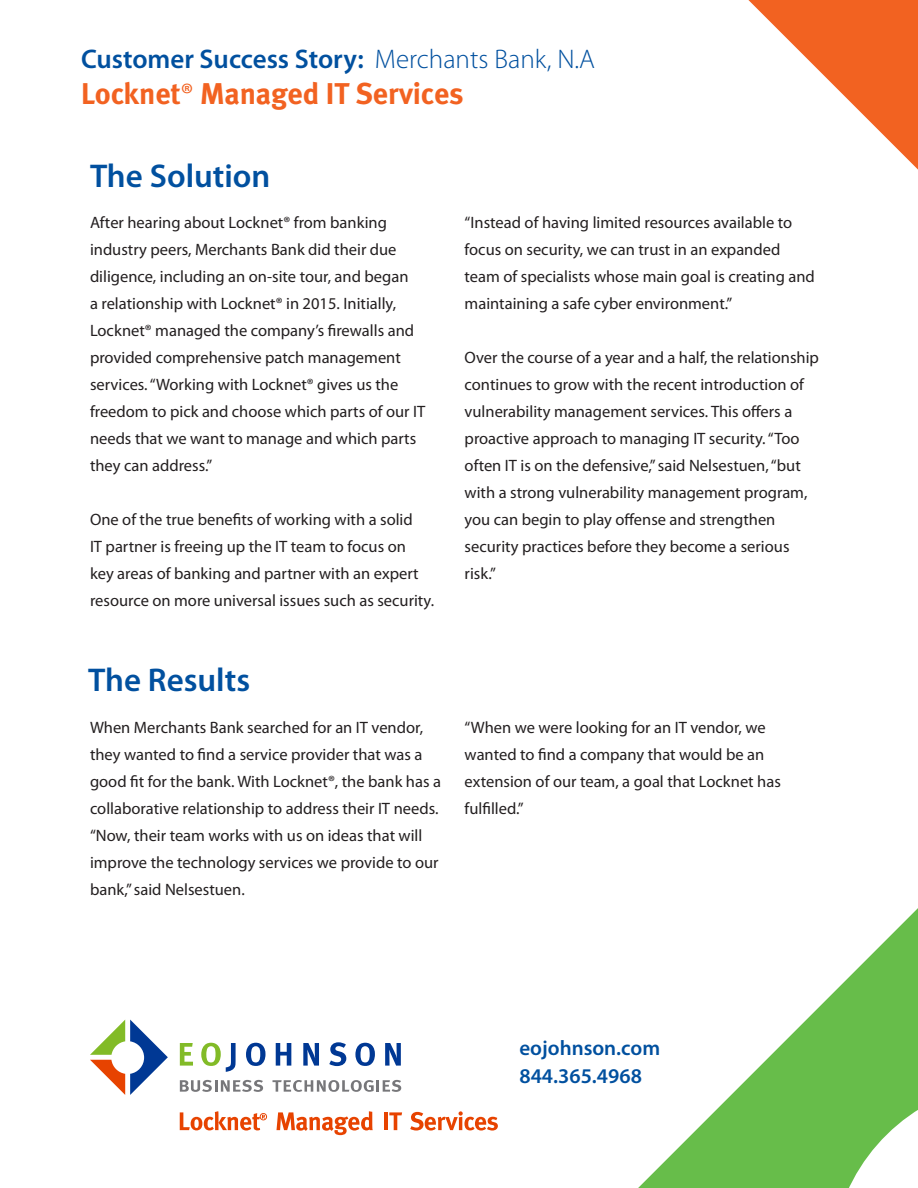
<style>
.page{position:relative;width:918px;height:1188px;background:#fff}
.page>*{position:absolute;margin:0;border:0;box-sizing:border-box;transform-origin:0 0}
.Challenge{font:600 33px "Myriad Pro";color:#01509f}
.t1{font:700 30px "Meta";color:#f26221}
.t2{font:600 27px "Myriad Pro";color:#01509f}
.t3{font:600 21px "Myriad Pro";color:#01509f}
.body_text{font:16.5px/27px "Myriad Pro";color:#231f20}
.s1{font-weight:300}
.s2{font-family:"Myriad Pro";font-weight:400}
</style>
<div class="page">
<svg style="left:748px;top:0;width:170px;height:170px"></svg>
<svg style="left:638px;top:908px;width:280px;height:280px"></svg>
<svg style="left:180px;top:1043px;width:13px;height:23px"></svg>
<svg style="left:201px;top:1043px;width:35px;height:29px"></svg>
<svg style="left:246px;top:1043px;width:20px;height:23px"></svg>
<svg style="left:276px;top:1043px;width:15px;height:23px"></svg>
<svg style="left:303px;top:1043px;width:16px;height:23px"></svg>
<svg style="left:329px;top:1042px;width:17px;height:24px"></svg>
<svg style="left:355px;top:1043px;width:20px;height:23px"></svg>
<svg style="left:385px;top:1043px;width:16px;height:23px"></svg>
<svg style="left:180px;top:1080px;width:83px;height:12px"></svg>
<svg style="left:273px;top:1080px;width:128px;height:12px"></svg>
<svg style="left:90px;top:1020px;width:78px;height:75px"></svg>
<svg style="left:180px;top:1111px;width:87px;height:20px"></svg>
<svg style="left:276px;top:1111px;width:97px;height:24px"></svg>
<hr style="left:384px;top:1112px;width:4px;height:18px;background:#e74300">
<svg style="left:389px;top:1112px;width:13px;height:18px"></svg>
<svg style="left:410px;top:1111px;width:88px;height:20px"></svg>
<p class="t2" style="left:81px;top:43px;width:516px">Customer Success Story: <span class="s1">Merchants Bank, N.A</span></p>
<p class="t1" style="left:81px;top:75px;width:384px">Locknet<span class="s2">®</span> Managed IT Services</p>
<p class="Challenge" style="left:90px;top:157px;width:182px">The Solution</p>
<p class="body_text" style="left:90px;top:210px;width:337px">After hearing about Locknet® from banking industry peers, Merchants Bank did their due diligence, including an on-site tour, and began<br>a relationship with Locknet® in 2015. Initially, Locknet® managed the company’s firewalls and provided comprehensive patch management services. “Working with Locknet® gives us the freedom to pick and choose which parts of our IT needs that we want to manage and which parts they can address.”</p>
<p class="body_text" style="left:90px;top:507px;width:346px">One of the true benefits of working with a solid<br>IT partner is freeing up the IT team to focus on<br>key areas of banking and partner with an expert resource on more universal issues such as security.</p>
<p class="Challenge" style="left:88px;top:661px;width:163px">The Results</p>
<p class="body_text" style="left:90px;top:715px;width:353px">When Merchants Bank searched for an IT vendor, they wanted to find a service provider that was a good fit for the bank. With Locknet®, the bank has a collaborative relationship to address their IT needs.</p>
<p class="body_text" style="left:90px;top:823px;width:350px">“Now, their team works with us on ideas that will improve the technology services we provide to our bank,” said Nelsestuen.</p>
<p class="body_text" style="left:465px;top:210px;width:352px">“Instead of having limited resources available to focus on security, we can trust in an expanded team of specialists whose main goal is creating and maintaining a safe cyber environment.”</p>
<p class="body_text" style="left:465px;top:345px;width:356px">Over the course of a year and a half, the relationship continues to grow with the recent introduction of vulnerability management services. This offers a proactive approach to managing IT security. “Too often IT is on the defensive,” said Nelsestuen, “but with a strong vulnerability management program, you can begin to play offense and strengthen security practices before they become a serious risk.”</p>
<p class="body_text" style="left:465px;top:715px;width:318px">“When we were looking for an IT vendor, we wanted to find a company that would be an extension of our team, a goal that Locknet has fulfilled.”</p>
<p class="t3" style="left:519px;top:1036px;width:142px">eojohnson.com</p>
<p class="t3" style="left:519px;top:1065px;width:124px">844.365.4968</p>
</div>
